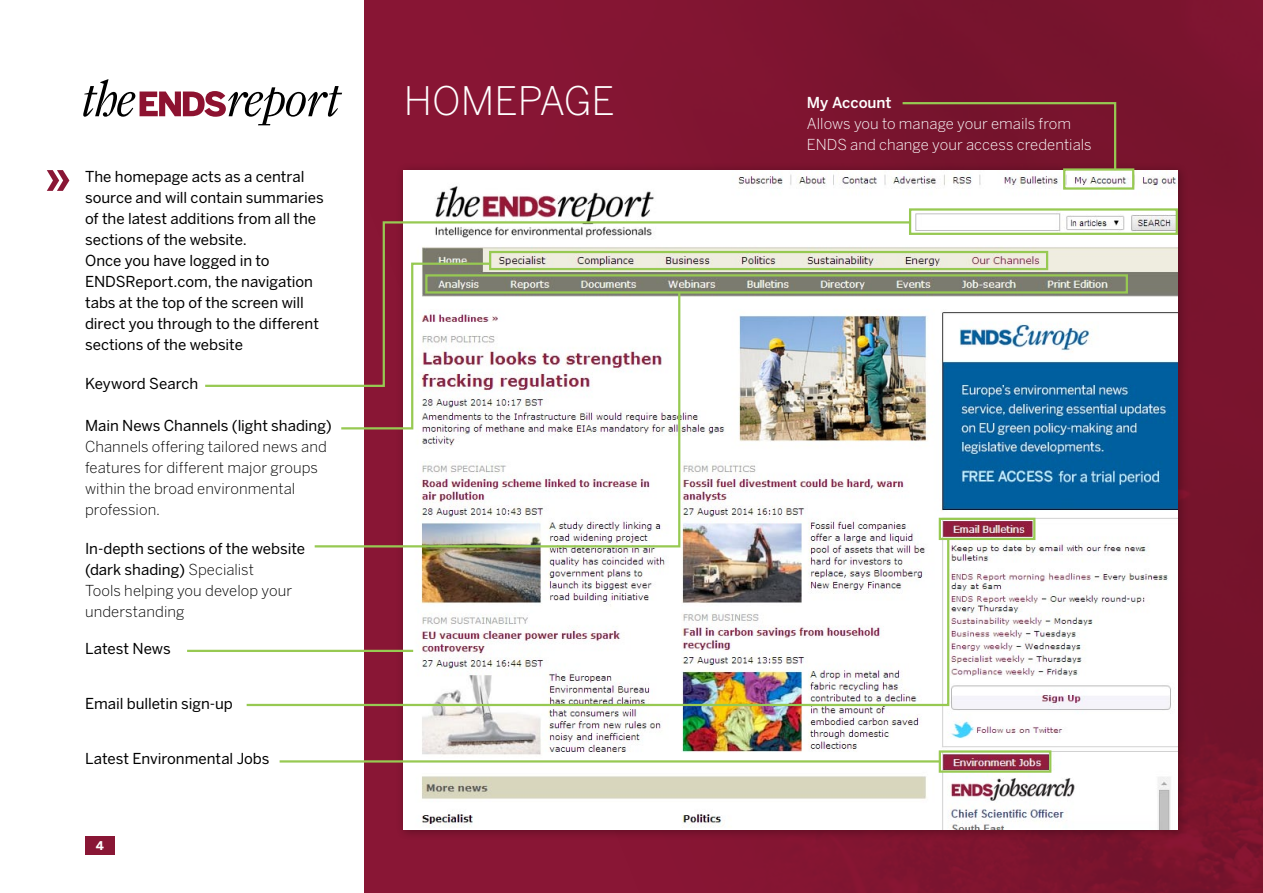
<style>
.page{position:relative;width:1263px;height:893px;background:#fff}
.page>*{position:absolute;margin:0;border:0;box-sizing:border-box;transform-origin:0 0}
.t1{font:300 39px "Benton Sans";color:#fff}
.t2{font:15px/21px "Benton Sans";letter-spacing:-.005em;color:#000}
.t3{font:300 15px/21px "Benton Sans";letter-spacing:.005em;color:#000}
.t4{font:300 15px/21px "Benton Sans";letter-spacing:.005em;color:#fff}
.t5{font:500 15px "Benton Sans";color:#fff}
.t6{font:700 12px "Benton Sans";color:#fff}
.s1{font-weight:400}
</style>
<div class="page">
<svg style="left:83px;top:79px;width:259px;height:46px"></svg>
<div style="left:85px;top:836px;width:30px;height:19px;background:#891635"></div>
<img style="left:365px;top:0;width:898px;height:893px">
<svg style="left:47px;top:170px;width:22px;height:21px"></svg>
<div style="left:396px;top:163px;width:792px;height:677px;background:#000;opacity:.3"></div>
<img style="left:404px;top:170px;width:774px;height:659px">
<svg style="left:364px;top:388px;width:317px;height:149px"></svg>
<svg style="left:341px;top:388px;width:150px;height:43px"></svg>
<svg style="left:205px;top:220px;width:708px;height:168px"></svg>
<hr style="left:187px;top:650px;width:226px;height:2px;background:#97c952">
<img style="left:244px;top:537px;width:706px;height:170px">
<svg style="left:900px;top:101px;width:217px;height:71px;background:#7a2033"></svg>
<hr style="left:280px;top:760px;width:660px;height:3px;background:#97c952">
<div style="left:425px;top:274px;width:703px;height:20px;border:2px solid #97c952"></div>
<div style="left:489px;top:251px;width:559px;height:19px;border:2px solid #97c952"></div>
<div style="left:909px;top:208px;width:269px;height:27px;border:2px solid #97c952"></div>
<div style="left:1063px;top:168px;width:71px;height:22px;border:2px solid #97c952"></div>
<div style="left:939px;top:518px;width:96px;height:22px;border:2px solid #97c952"></div>
<div style="left:939px;top:750px;width:112px;height:23px;border:2px solid #97c952"></div>
<p class="t2" style="left:85px;top:166px;width:240px">The homepage acts as a central source and will contain summaries of the latest additions from all the sections of the website.<br>Once you have logged in to<br>ENDSReport.com, the navigation tabs at the top of the screen will direct you through to the different sections of the website</p>
<p class="t2" style="left:85px;top:373px;width:115px">Keyword Search</p>
<p class="t2" style="left:85px;top:415px;width:248px">Main News Channels (light shading)</p>
<p class="t3" style="left:85px;top:436px;width:243px">Channels offering tailored news and features for different major groups within the broad environmental profession.</p>
<p class="t3" style="left:85px;top:538px;width:221px"><span class="s1">In-depth sections of the website (dark shading)</span> Specialist<br>Tools helping you develop your understanding</p>
<p class="t2" style="left:85px;top:638px;width:87px">Latest News</p>
<p class="t2" style="left:85px;top:693px;width:149px">Email bulletin sign-up</p>
<p class="t2" style="left:85px;top:748px;width:186px">Latest Environmental Jobs</p>
<p class="t6" style="left:96px;top:839px;width:10px">4</p>
<h1 class="t1" style="left:404px;top:77px;width:83px">Homepa</h1>
<h1 class="t1" style="left:564px;top:77px;width:47px">ge</h1>
<p class="t5" style="left:807px;top:93px;width:86px">My Account</p>
<p class="t4" style="left:807px;top:112px;width:286px">Allows you to manage your emails from<br>ENDS and change your access credentials</p>
</div>
